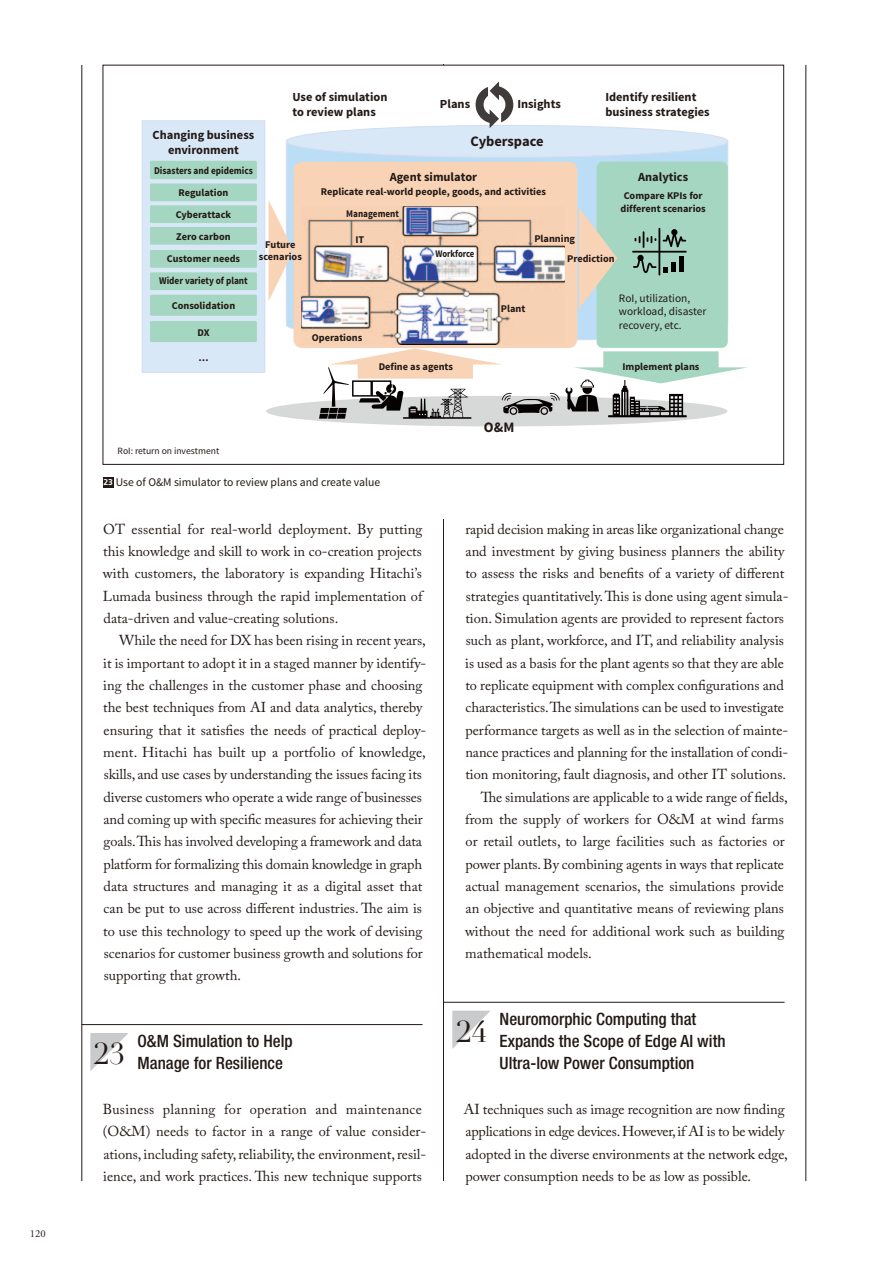
<style>
.page{position:relative;width:893px;height:1263px;background:#fff}
.page>*{position:absolute;margin:0;border:0;box-sizing:border-box;transform-origin:0 0}
.t1{font:29.7px "Didot LT Pro";color:#231916}
.t2{font:500 condensed 16.95px/22.4px "Helvetica Neue LT Std";color:#231916}
.t3{font:14.4px/22.4px "Adobe Caslon Pro";color:#231916}
.t4{font:700 14.4px "Source Sans Pro";color:#231916}
.t5{font:700 12.3px/14.9px "Source Sans Pro";color:#231916}
.t6{font:11.7px "Source Sans Pro";color:#231916}
.t7{font:11.4px/13.6px "Source Sans Pro";color:#231916}
.t8{font:10.65px "Adobe Garamond Pro";color:#231916}
.t9{font:700 10.35px/12.3px "Source Sans Pro";color:#231916;text-align:center}
.t10{font:700 10.35px/22px "Source Sans Pro";color:#231916;text-align:center;scale:.9 1}
.t11{font:700 10.2px "Source Sans Pro";letter-spacing:-.01em;color:#231916;scale:.9 1}
.t12{font:700 10.2px "Source Sans Pro";letter-spacing:-.01em;color:#231916;scale:.85 1}
.t13{font:9.6px "Source Sans Pro";color:#231916}
.s1{font-family:"Frutiger LT Std";font-weight:700;font-size:8.55px;color:#fff}
</style>
<div class="page">
<hr style="left:82px;top:65px;width:1px;height:1116px;background:#231916">
<hr style="left:444px;top:65px;width:1px;height:1116px;background:#231916">
<hr style="left:805px;top:65px;width:1px;height:1116px;background:#231916">
<hr style="left:444px;top:1002px;width:340px;height:1px;background:#231916">
<svg style="left:452px;top:1011px;width:38px;height:38px"></svg>
<hr style="left:82px;top:1024px;width:340px;height:1px;background:#231916">
<svg style="left:90px;top:1033px;width:38px;height:38px"></svg>
<div style="left:429px;top:65px;width:30px;height:454px;background:#fff"></div>
<svg style="left:286px;top:158px;width:442px;height:183px;background:#bfddf2"></svg>
<div style="left:142px;top:121px;width:123px;height:251px;background:#d9e8f7"></div>
<div style="left:142px;top:120px;width:123px;height:253px;border:1px solid #d3def1"></div>
<div style="left:150px;top:295px;width:107px;height:21px;background:#a4d6c1;border-radius:2px"></div>
<div style="left:150px;top:161px;width:107px;height:18px;background:#a4d6c1"></div>
<div style="left:150px;top:184px;width:107px;height:17px;background:#a4d6c1"></div>
<div style="left:150px;top:227px;width:107px;height:18px;background:#a4d6c1"></div>
<div style="left:150px;top:272px;width:107px;height:18px;background:#a4d6c1"></div>
<div style="left:150px;top:250px;width:107px;height:18px;background:#a4d6c1"></div>
<div style="left:150px;top:205px;width:107px;height:18px;background:#a4d6c1"></div>
<div style="left:150px;top:321px;width:107px;height:21px;background:#a4d6c1;border-radius:2px"></div>
<div style="left:266px;top:396px;width:461px;height:30px;background:#d7d8d8;border-radius:50%"></div>
<img style="left:338px;top:158px;width:201px;height:4px">
<div style="left:293px;top:162px;width:284px;height:186px;background:#f8d3b5;border-radius:9px"></div>
<img style="left:613px;top:158px;width:108px;height:4px">
<div style="left:597px;top:162px;width:131px;height:186px;background:#a4d6c1;border-radius:6px"></div>
<img style="left:301px;top:206px;width:264px;height:138px">
<svg style="left:269px;top:200px;width:24px;height:101px"></svg>
<svg style="left:579px;top:208px;width:38px;height:101px"></svg>
<svg style="left:632px;top:228px;width:55px;height:48px"></svg>
<svg style="left:319px;top:348px;width:428px;height:71px"></svg>
<svg style="left:286px;top:81px;width:442px;height:77px"></svg>
<div style="left:103px;top:477px;width:10px;height:10px;background:#231916"></div>
<p class="t8" style="left:30px;top:1228px;width:17px">120</p>
<p class="t5" style="left:153px;top:128px;width:103px;text-align:center">Changing business environment</p>
<p class="t5" style="left:292px;top:90px;width:96px">Use of simulation to review plans</p>
<p class="t5" style="left:517px;top:98px;width:45px">Insights</p>
<p class="t4" style="left:470px;top:136px;width:75px">Cyberspace</p>
<p class="t5" style="left:440px;top:98px;width:32px">Plans</p>
<p class="t5" style="left:605px;top:90px;width:106px">Identify resilient business strategies</p>
<p class="t10" style="left:154px;top:160px;width:111px">Disasters and epidemics<br>Regulation<br>Cyberattack<br>Zero carbon<br>Customer needs<br>Wider variety of plant</p>
<p class="t9" style="left:172px;top:300px;width:65px">Consolidation</p>
<p class="t9" style="left:197px;top:327px;width:14px">DX</p>
<p class="t9" style="left:259px;top:239px;width:45px">Future scenarios</p>
<p class="t5" style="left:390px;top:170px;width:89px">Agent simulator</p>
<p class="t9" style="left:321px;top:186px;width:227px">Replicate real-world people, goods, and activities</p>
<p class="t9" style="left:534px;top:233px;width:42px">Planning</p>
<p class="t11" style="left:346px;top:210px;width:60px">Management</p>
<p class="t9" style="left:355px;top:235px;width:10px">IT</p>
<p class="t5" style="left:638px;top:170px;width:52px">Analytics</p>
<p class="t9" style="left:620px;top:191px;width:87px">Compare KPIs for different scenarios</p>
<p class="t9" style="left:312px;top:332px;width:52px">Operations</p>
<p class="t12" style="left:435px;top:250px;width:47px">Workforce</p>
<p class="t9" style="left:501px;top:303px;width:26px">Plant</p>
<p class="t9" style="left:567px;top:253px;width:49px">Prediction</p>
<p class="t7" style="left:619px;top:292px;width:89px">RoI, utilization, workload, disaster recovery, etc.</p>
<p class="t9" style="left:379px;top:361px;width:76px">Define as agents</p>
<p class="t9" style="left:622px;top:361px;width:79px">Implement plans</p>
<p class="t13" style="left:118px;top:445px;width:103px">RoI: return on investment</p>
<p class="t4" style="left:484px;top:421px;width:32px">O&amp;M</p>
<p class="t6" style="left:103px;top:475px;width:278px"><span class="s1">23</span> Use of O&amp;M simulator to review plans and create value</p>
<p class="t3" style="left:103px;top:519px;width:321px;text-align:justify">OT essential for real-world deployment. By putting this knowledge and skill to work in co-creation projects with customers, the laboratory is expanding Hitachi’s Lumada business through the rapid implementation of data-driven and value-creating solutions.</p>
<p class="t3" style="left:103px;top:631px;width:325px;text-indent:16px">While the need for DX has been rising in recent years, it is important to adopt it in a staged manner by identify&shy;ing the challenges in the customer phase and choosing the best techniques from AI and data analytics, thereby ensuring that it satisfies the needs of practical deploy&shy;ment. Hitachi has built up a portfolio of knowledge, skills, and use cases by understanding the issues facing its diverse customers who operate a wide range of businesses and coming up with specific measures for achieving their goals. This has involved developing a framework and data platform for formalizing this domain knowledge in graph data structures and managing it as a digital asset that can be put to use across different industries. The aim is to use this technology to speed up the work of devising scenarios for customer business growth and solutions for supporting that growth.</p>
<p class="t2" style="left:138px;top:1031px;width:157px">O&amp;M Simulation to Help<br>Manage for Resilience</p>
<p class="t3" style="left:103px;top:1100px;width:325px">Business planning for operation and maintenance (O&amp;M) needs to factor in a range of value consider&shy;ations, including safety, reliability, the environment, resil&shy;ience, and work practices. This new technique supports</p>
<h1 class="t1" style="left:94px;top:1036px;width:32px">23</h1>
<p class="t3" style="left:465px;top:519px;width:320px">rapid decision making in areas like organizational change</p>
<p class="t3" style="left:465px;top:542px;width:320px">and investment by giving business planners the ability</p>
<p class="t3" style="left:465px;top:564px;width:321px">to assess the risks and benefits of a variety of different</p>
<p class="t3" style="left:466px;top:586px;width:324px">strategies quantitatively. This is done using agent simula-</p>
<p class="t3" style="left:465px;top:609px;width:320px">tion. Simulation agents are provided to represent factors</p>
<p class="t3" style="left:466px;top:631px;width:320px">such as plant, workforce, and IT, and reliability analysis</p>
<p class="t3" style="left:465px;top:653px;width:320px">is used as a basis for the plant agents so that they are able</p>
<p class="t3" style="left:465px;top:676px;width:320px">to replicate equipment with complex configurations and</p>
<p class="t3" style="left:466px;top:698px;width:320px">characteristics. The simulations can be used to investigate</p>
<p class="t3" style="left:465px;top:720px;width:324px">performance targets as well as in the selection of mainte-</p>
<p class="t3" style="left:465px;top:743px;width:324px">nance practices and planning for the installation of condi-</p>
<p class="t3" style="left:465px;top:765px;width:322px">tion monitoring, fault diagnosis, and other IT solutions.</p>
<p class="t3" style="left:481px;top:787px;width:309px">The simulations are applicable to a wide range of fields,</p>
<p class="t3" style="left:465px;top:809px;width:320px">from the supply of workers for O&amp;M at wind farms</p>
<p class="t3" style="left:466px;top:832px;width:321px">or retail outlets, to large facilities such as factories or</p>
<p class="t3" style="left:465px;top:854px;width:320px">power plants. By combining agents in ways that replicate</p>
<p class="t3" style="left:465px;top:876px;width:320px">actual management scenarios, the simulations provide</p>
<p class="t3" style="left:465px;top:899px;width:320px">an objective and quantitative means of reviewing plans</p>
<p class="t3" style="left:465px;top:921px;width:321px">without the need for additional work such as building</p>
<p class="t3" style="left:465px;top:943px;width:128px">mathematical models.</p>
<p class="t2" style="left:499px;top:1009px;width:227px">Neuromorphic Computing that<br>Expands the Scope of Edge AI with<br>Ultra-low Power Consumption</p>
<p class="t3" style="left:464px;top:1100px;width:326px">AI techniques such as image recognition are now finding applications in edge devices. However, if AI is to be widely adopted in the diverse environments at the network edge, power consumption needs to be as low as possible.</p>
<h1 class="t1" style="left:456px;top:1014px;width:32px">24</h1>
</div>
